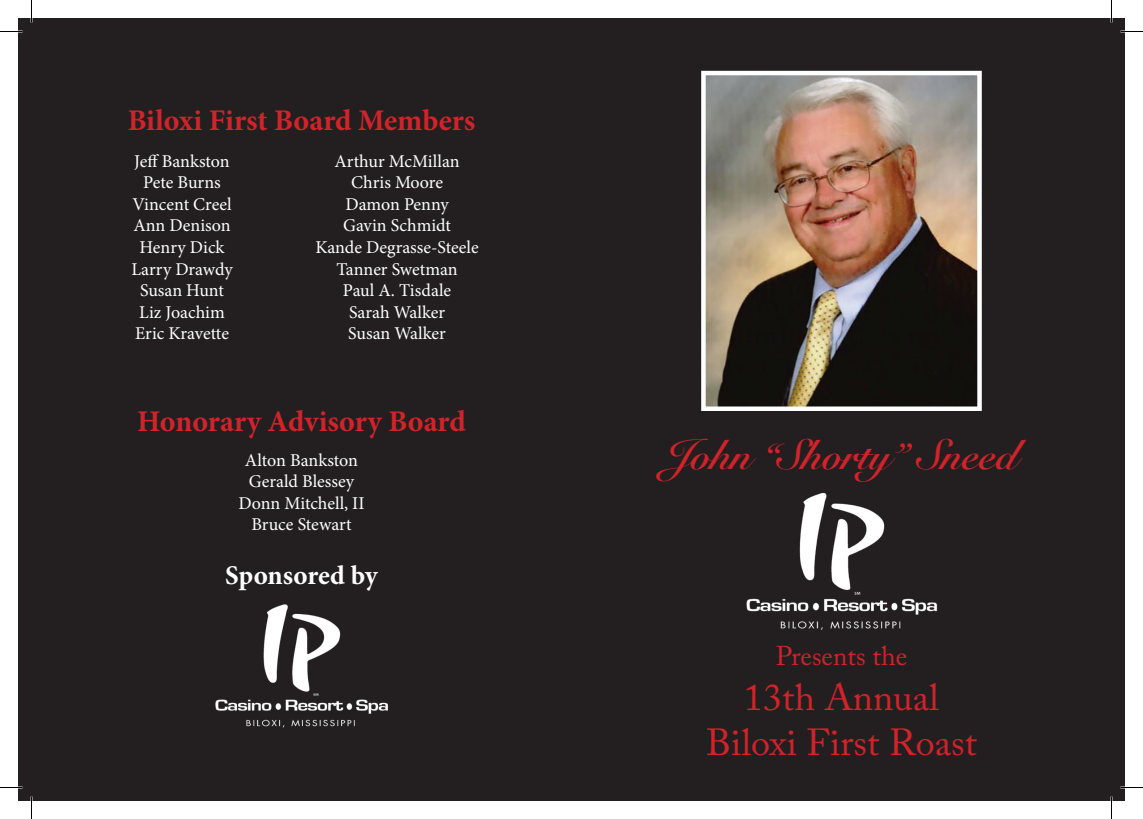
<style>
.page{position:relative;width:1143px;height:819px;background:#fff}
.page>*{position:absolute;margin:0;border:0;box-sizing:border-box;transform-origin:0 0}
.t1{font:42px "Snell Roundhand Bold Script";color:#d1232a}
.t2{font:37.5px "Adobe Caslon Pro";color:#d1232a}
.t3{font:700 30px "Minion Pro";color:#d1232a}
.t4{font:700 27px "Minion Pro";letter-spacing:-.005em;color:#fff}
.t5{font:27px "Adobe Caslon Pro";color:#d1232a}
.t6{font:18px "Minion Pro";color:#fff}
</style>
<div class="page">
<div style="left:18px;top:18px;width:1107px;height:783px;background:#231f20"></div>
<img style="left:706px;top:76px;width:271px;height:330px">
<div style="left:701px;top:71px;width:281px;height:340px;border:4px solid #fff"></div>
<img style="left:215px;top:604px;width:173px;height:124px">
<img style="left:746px;top:493px;width:191px;height:137px">
<svg style="left:0;top:31px;width:22px;height:1px"></svg>
<svg style="left:1120px;top:31px;width:23px;height:1px"></svg>
<svg style="left:0;top:787px;width:22px;height:1px"></svg>
<svg style="left:1120px;top:787px;width:23px;height:1px"></svg>
<svg style="left:31px;top:0;width:1px;height:22px"></svg>
<svg style="left:31px;top:796px;width:1px;height:23px"></svg>
<svg style="left:1111px;top:0;width:1px;height:22px"></svg>
<svg style="left:1111px;top:796px;width:1px;height:23px"></svg>
<p class="t3" style="left:128px;top:99px;width:349px">Biloxi First Board Members</p>
<p class="t6" style="left:134px;top:149px;width:97px">Jeff Bankston</p>
<p class="t6" style="left:143px;top:170px;width:79px">Pete Burns</p>
<p class="t6" style="left:133px;top:192px;width:101px">Vincent Creel</p>
<p class="t6" style="left:133px;top:214px;width:99px">Ann Denison</p>
<p class="t6" style="left:140px;top:235px;width:86px">Henry Dick</p>
<p class="t6" style="left:131px;top:257px;width:103px">Larry Drawdy</p>
<p class="t6" style="left:140px;top:278px;width:85px">Susan Hunt</p>
<p class="t6" style="left:139px;top:300px;width:87px">Liz Joachim</p>
<p class="t6" style="left:135px;top:322px;width:95px">Eric Kravette</p>
<p class="t6" style="left:334px;top:149px;width:127px">Arthur McMillan</p>
<p class="t6" style="left:351px;top:170px;width:93px">Chris Moore</p>
<p class="t6" style="left:345px;top:192px;width:105px">Damon Penny</p>
<p class="t6" style="left:343px;top:214px;width:109px">Gavin Schmidt</p>
<p class="t6" style="left:316px;top:235px;width:165px">Kande Degrasse-Steele</p>
<p class="t6" style="left:337px;top:257px;width:123px">Tanner Swetman</p>
<p class="t6" style="left:343px;top:278px;width:110px">Paul A. Tisdale</p>
<p class="t6" style="left:349px;top:300px;width:98px">Sarah Walker</p>
<p class="t6" style="left:348px;top:322px;width:99px">Susan Walker</p>
<p class="t3" style="left:137px;top:401px;width:330px">Honorary Advisory Board</p>
<p class="t6" style="left:245px;top:448px;width:115px">Alton Bankston</p>
<p class="t6" style="left:249px;top:469px;width:107px">Gerald Blessey</p>
<p class="t6" style="left:238px;top:491px;width:128px">Donn Mitchell, II</p>
<p class="t6" style="left:251px;top:513px;width:102px">Bruce Stewart</p>
<p class="t4" style="left:225px;top:557px;width:154px">Sponsored by</p>
<p class="t1" style="left:665px;top:430px;width:354px">John “Shorty” Sneed</p>
<p class="t5" style="left:776px;top:640px;width:133px">Presents the</p>
<p class="t2" style="left:744px;top:675px;width:197px">13th Annual</p>
<p class="t2" style="left:706px;top:720px;width:272px">Biloxi First Roast</p>
</div>
